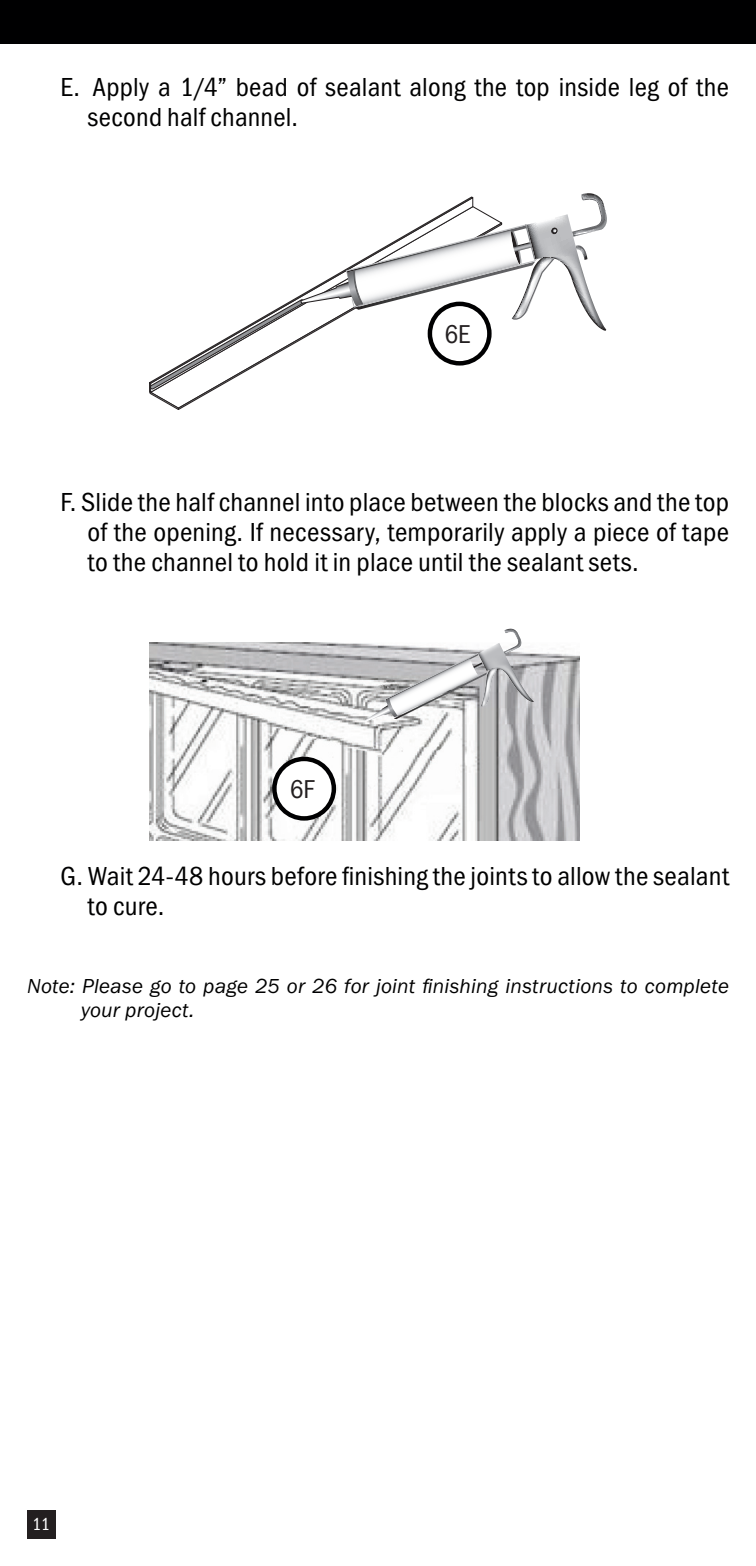
<style>
.page{position:relative;width:756px;height:1566px;background:#fff}
.page>*{position:absolute;margin:0;border:0;box-sizing:border-box;transform-origin:0 0}
.Paragraph_Style_3_Al{font:27px/30px "Franklin Gothic URW Cond";letter-spacing:.01em;color:#000001}
.t1{font:26.7px "Franklin Gothic URW Cond";color:#231f20}
.t2{font:21px/24px "Franklin Gothic URW Boo Ita";letter-spacing:.01em;color:#000001}
.t3{font:18px "Franklin Gothic URW Cond";color:#fff}
</style>
<div class="page">
<div style="left:0;top:0;width:756px;height:44px;background:#000001"></div>
<div style="left:27px;top:1511px;width:28px;height:28px;background:#231f20"></div>
<svg style="left:149px;top:193px;width:458px;height:217px"></svg>
<div style="left:430px;top:304px;width:59px;height:59px;background:#fff;border-radius:50%"></div>
<div style="left:428px;top:302px;width:64px;height:64px;border:4px solid #000001;border-radius:50%"></div>
<img style="left:149px;top:642px;width:430px;height:198px">
<img style="left:504px;top:629px;width:18px;height:14px">
<img style="left:487px;top:702px;width:10px;height:4px">
<img style="left:478px;top:643px;width:56px;height:59px">
<svg style="left:364px;top:653px;width:123px;height:69px"></svg>
<div style="left:274px;top:759px;width:60px;height:59px;background:#fff;border-radius:50%"></div>
<div style="left:272px;top:757px;width:64px;height:64px;border:4px solid #000001;border-radius:50%"></div>
<p class="Paragraph_Style_3_Al" style="left:87px;top:71px;width:643px;text-indent:-27px">E. Apply a 1/4” bead of sealant along the top inside leg of the second half channel.</p>
<p class="t1" style="left:445px;top:315px;width:28px">6E</p>
<p class="Paragraph_Style_3_Al" style="left:87px;top:485px;width:643px;text-align:justify;text-indent:-27px">F. Slide the half channel into place between the blocks and the top of the opening. If necessary, temporarily apply a piece of tape to the channel to hold it in place until the sealant sets.</p>
<p class="t1" style="left:290px;top:770px;width:26px">6F</p>
<p class="Paragraph_Style_3_Al" style="left:87px;top:860px;width:643px;text-indent:-27px">G. Wait 24-48 hours before finishing the joints to allow the sealant to cure.</p>
<p class="t2" style="left:81px;top:973px;width:649px;text-indent:-54px">Note: Please go to page 25 or 26 for joint finishing instructions to complete your project.</p>
<p class="t3" style="left:32px;top:1512px;width:20px">11</p>
</div>
